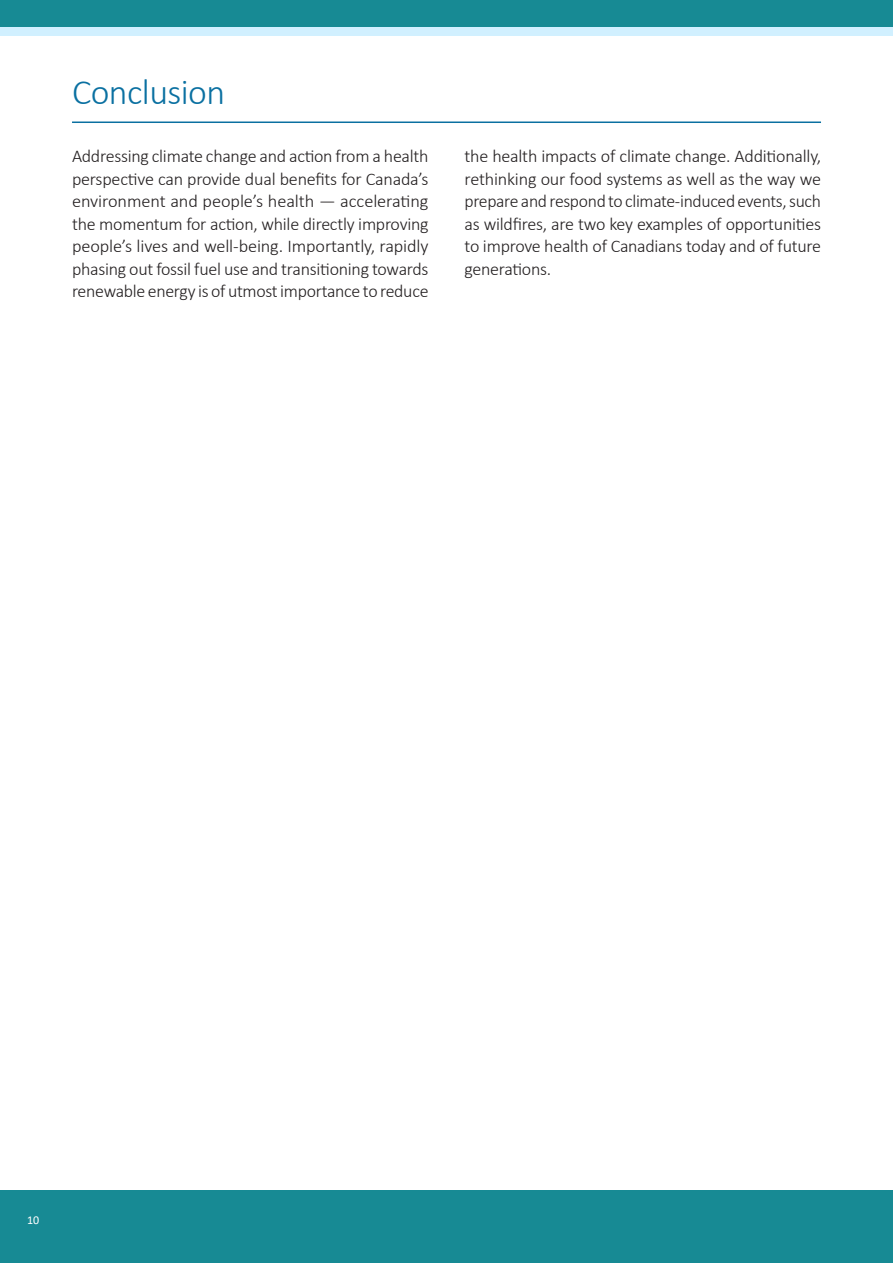
<style>
.page{position:relative;width:893px;height:1263px;background:#fff}
.page>*{position:absolute;margin:0;border:0;box-sizing:border-box;transform-origin:0 0}
.H2_Line{font:300 36px "Calibri";letter-spacing:-.015em;color:#0a70a1}
.Body{font:300 18px/22.5px "Calibri";letter-spacing:-.015em;color:#231f20;text-align:justify}
.t1{font:12px "Calibri";color:#fff}
</style>
<div class="page">
<div style="left:0;top:0;width:893px;height:27px;background:#178a94"></div>
<div style="left:0;top:27px;width:893px;height:9px;background:#d1f0ff"></div>
<div style="left:0;top:1191px;width:893px;height:72px;background:#178a94"></div>
<hr style="left:72px;top:121px;width:749px;height:2px;background:#0a70a1">
<h2 class="H2_Line" style="left:72px;top:69px;width:155px">Conclusion</h2>
<p class="Body" style="left:72px;top:145px;width:358px">Addressing climate change and action from a health perspective can provide dual benefits for Canada’s environment and people’s health — accelerating the momentum for action, while directly improving people’s lives and well-being. Importantly, rapidly phasing out fossil fuel use and transitioning towards renewable energy is of utmost importance to reduce</p>
<p class="Body" style="left:464px;top:145px;width:358px">the health impacts of climate change. Additionally, rethinking our food systems as well as the way we prepare and respond to climate-induced events, such as wildfires, are two key examples of opportunities to improve health of Canadians today and of future generations.</p>
<p class="t1" style="left:27px;top:1212px;width:14px">10</p>
</div>
